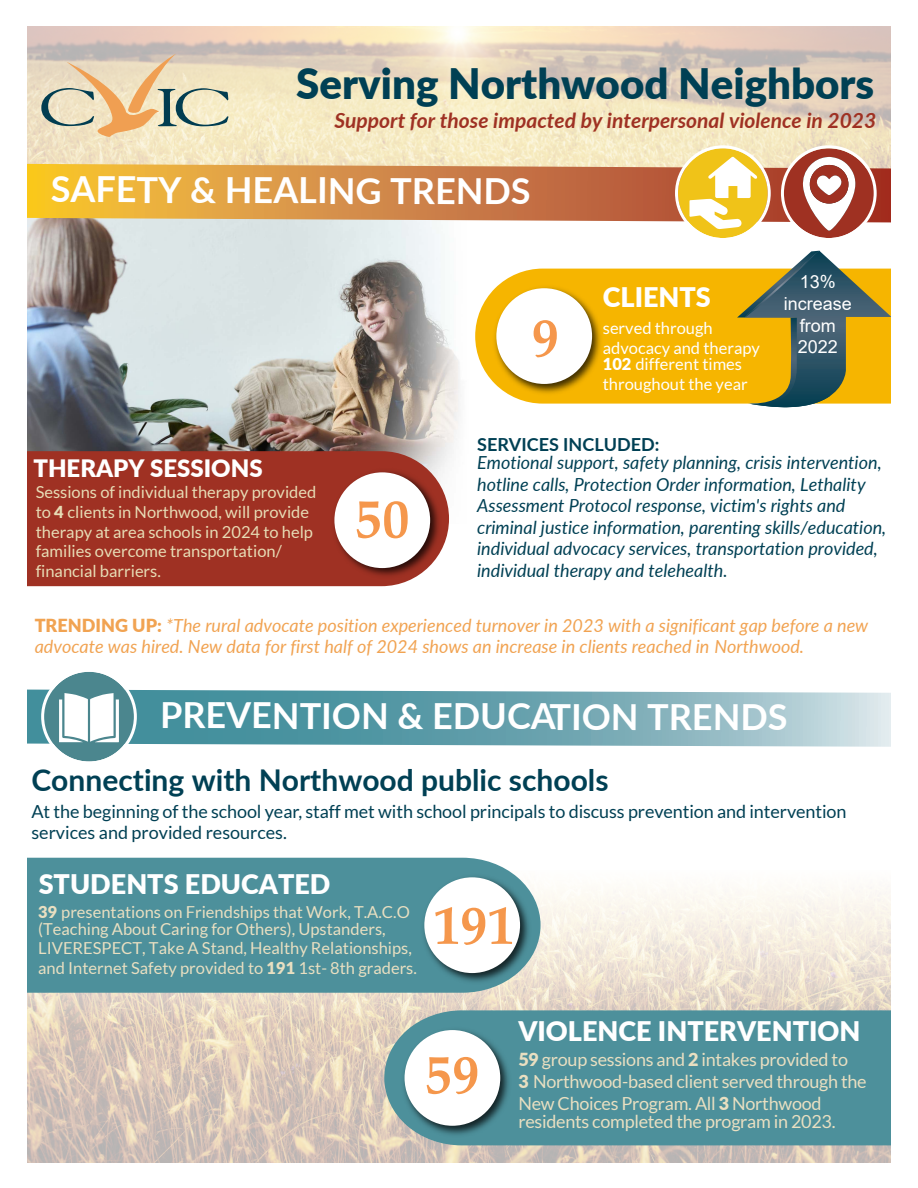
<style>
.page{position:relative;width:918px;height:1188px;background:#fff}
.page>*{position:absolute;margin:0;border:0;box-sizing:border-box;transform-origin:0 0}
.t1{font:700 54px "Palatino Linotype";color:#f5974c}
.t2{font:700 54px "Palatino Linotype";color:#f5974c}
.t3{font:900 42px "Lato";color:#004054}
.t4{font:700 36px "Lato";letter-spacing:-.005em;color:#fff}
.t5{font:700 30px "Lato";color:#004054}
.t6{font:900 27px "Lato";color:#fff}
.t7{font:900 24px "Lato";color:#fff}
.t8{font:italic 700 21px "Lato";color:#9f3123}
.t9{font:italic 18px/21.6px "Lato";color:#004054}
.t10{font:italic 18px/21.6px "Lato";color:#f1a352}
.t11{font:18px/21.6px "Lato";letter-spacing:-.015em;color:#e9dfc1}
.t12{font:18px/21.6px "Lato";letter-spacing:-.005em;color:#004054}
.t13{font:18px/21.6px "Arial";color:#fff;text-align:center}
.t14{font:700 18px "Lato";color:#004054}
.t15{font:16.5px/16.6px "Lato";color:#e9dfc1}
.t16{font:16.5px/19.8px "Lato";color:#e7dcb5}
.t17{font:16.5px/19.8px "Lato";color:#fff}
.s1{font-weight:900}
.s2{font-style:inherit}
.s3{font-weight:900;font-style:normal}
</style>
<div class="page">
<img style="left:27px;top:223px;width:433px;height:235px">
<img style="left:27px;top:1025px;width:864px;height:137px">
<svg style="left:27px;top:890px;width:864px;height:135px;background:#efe5d7"></svg>
<img style="left:27px;top:26px;width:864px;height:138px">
<svg style="left:41px;top:54px;width:188px;height:83px;background:#dcccad"></svg>
<svg style="left:27px;top:164px;width:864px;height:59px;background:#d5924c"></svg>
<svg style="left:27px;top:689px;width:864px;height:58px;background:#7caeb9"></svg>
<svg style="left:675px;top:145px;width:96px;height:93px"></svg>
<svg style="left:781px;top:145px;width:96px;height:93px"></svg>
<div style="left:27px;top:858px;width:514px;height:135px;background:#4d909b"></div>
<img style="left:419px;top:872px;width:115px;height:115px">
<div style="left:424px;top:877px;width:96px;height:96px;background:#fff;border-radius:50%"></div>
<div style="left:384px;top:1010px;width:507px;height:135px;background:#4d909b"></div>
<svg style="left:475px;top:269px;width:262px;height:135px;background:#f6bb14"></svg>
<img style="left:399px;top:1024px;width:115px;height:116px">
<div style="left:405px;top:1030px;width:95px;height:96px;background:#fff;border-radius:50%"></div>
<svg style="left:41px;top:672px;width:96px;height:90px"></svg>
<img style="left:490px;top:283px;width:116px;height:115px">
<div style="left:496px;top:288px;width:96px;height:96px;background:#fff;border-radius:50%"></div>
<svg style="left:737px;top:251px;width:154px;height:156px;background:#a39448"></svg>
<div style="left:27px;top:451px;width:422px;height:135px;background:#9f3123"></div>
<img style="left:329px;top:467px;width:115px;height:115px">
<div style="left:334px;top:472px;width:96px;height:96px;background:#fff;border-radius:50%"></div>
<h2 class="t3" style="left:296px;top:52px;width:580px">Serving Northwood Neighbors</h2>
<p class="t8" style="left:334px;top:105px;width:543px">Support for those impacted by interpersonal violence in 2023</p>
<h3 class="t4" style="left:51px;top:164px;width:482px">SAFETY &amp; HEALING TRENDS</h3>
<h1 class="t2" style="left:532px;top:300px;width:28px">9</h1>
<h3 class="t6" style="left:603px;top:276px;width:110px">CLIENTS</h3>
<p class="t17" style="left:603px;top:318px;width:159px">served through advocacy and therapy</p>
<p class="t17" style="left:603px;top:354px;width:146px"><span class="s1">102</span> different times throughout the year</p>
<p class="t13" style="left:784px;top:271px;width:70px">13% increase from<br>2022</p>
<h3 class="t7" style="left:33px;top:450px;width:231px">THERAPY SESSIONS</h3>
<p class="t16" style="left:36px;top:482px;width:282px"><span class="s2">S</span>essions of individual therapy <span class="s2">provided </span>to <span class="s1">4</span> clients in Northwood, will provide therapy at area schools in 2024 to help families overcome transportation/ financial barriers.</p>
<h1 class="t2" style="left:355px;top:481px;width:56px">50</h1>
<p class="t14" style="left:477px;top:431px;width:184px">SERVICES INCLUDED:</p>
<p class="t9" style="left:477px;top:451px;width:411px">Emotional support, safety planning, crisis intervention, hotline calls, Protection Order information, Lethality Assessment Protocol response, victim's rights and criminal justice information, parenting skills/education, individual advocacy services, transportation provided, individual therapy and telehealth.</p>
<p class="t10" style="left:35px;top:614px;width:835px"><span class="s3">TRENDING UP:</span> *The rural advocate position experienced turnover in 2023 with a significant gap before a new advocate was hired. New data for first half of 2024 shows an increase in clients reached in <span class="s2">Northwood</span>.</p>
<h3 class="t4" style="left:160px;top:690px;width:629px">PREVENTION &amp; EDUCATION TRENDS</h3>
<h3 class="t5" style="left:32px;top:758px;width:579px">Connecting with Northwood public schools</h3>
<p class="t12" style="left:32px;top:800px;width:816px">At the beginning of the school year, staff met with school principal<span class="s2">s</span> to discuss prevention and intervention services and provided resources<span class="s2">.</span></p>
<h3 class="t6" style="left:39px;top:864px;width:293px">STUDENTS EDUCATED</h3>
<p class="t15" style="left:38px;top:904px;width:373px"><span class="s1">39</span> presentations on Friendships that Work, T.A.C.O (Teaching About Caring for Others), Upstanders,</p>
<p class="t15" style="left:38px;top:939px;width:380px;line-height:19.8px">LIVERESPECT, Take A Stand, Healthy Relationships, and Internet Safety provided to <span class="s1">191</span> 1st- 8th graders.</p>
<h1 class="t1" style="left:433px;top:887px;width:82px">191</h1>
<h1 class="t1" style="left:425px;top:1036px;width:55px">59</h1>
<h3 class="t6" style="left:518px;top:1011px;width:344px">VIOLENCE INTERVENTION</h3>
<p class="t11" style="left:518px;top:1049px;width:350px"><span class="s1">59</span> group sessions and <span class="s1">2</span> intakes provided to<br><span class="s1">3</span> Northwood-based client served through the<br>New Choices Program. All <span class="s1">3</span> Northwood</p>
<p class="t11" style="left:518px;top:1110px;width:319px">residents completed the program in 2023.</p>
</div>
